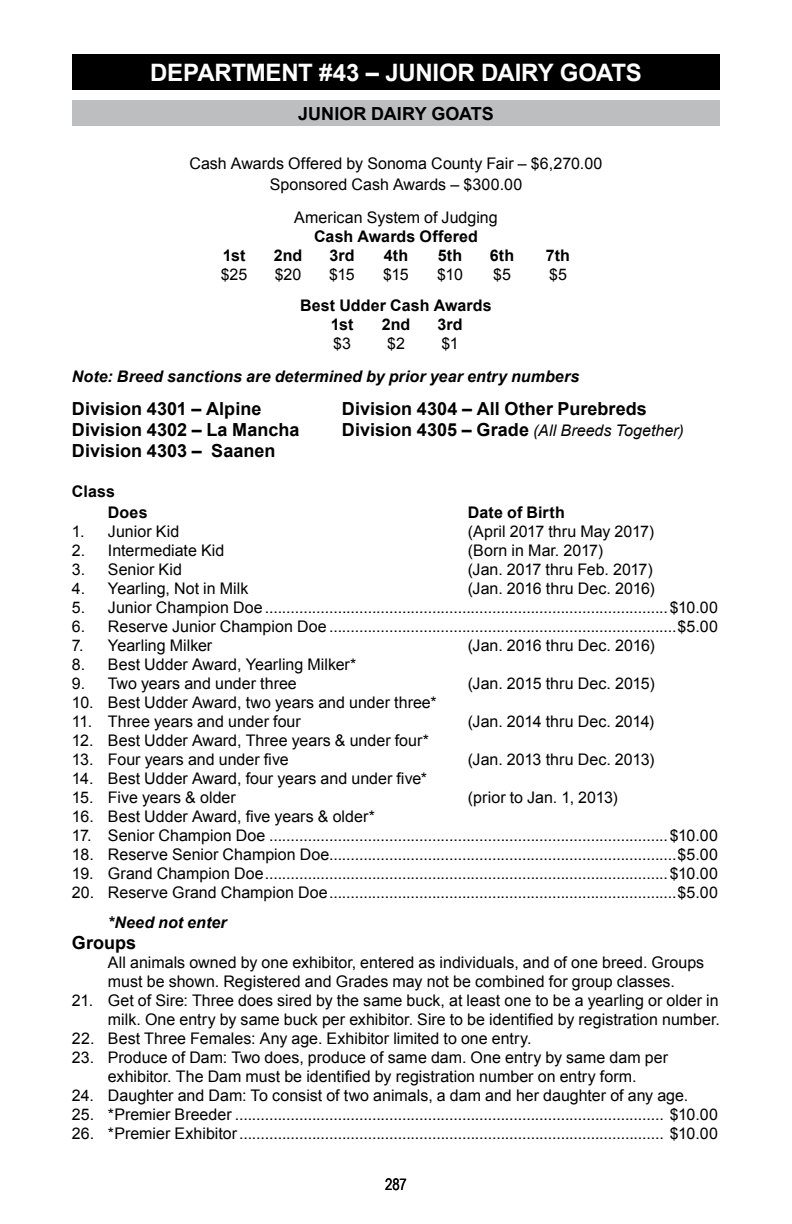
<style>
.page{position:relative;width:792px;height:1224px;background:#fff}
.page>*{position:absolute;margin:0;border:0;box-sizing:border-box;transform-origin:0 0}
.t1{font:700 24px "Arial";letter-spacing:-.015em;color:#fff}
.t2{font:700 18px "Arial";letter-spacing:.005em;color:#000}
.t3{font:16px/19px "Arial";color:#000;text-align:center}
.t4{font:700 16px/19px "Arial";letter-spacing:.01em;color:#000}
.t5{font:italic 700 16px "Arial";letter-spacing:.005em;color:#000}
.t6{font:italic 16px "Arial";color:#000}
.t7{font:16px "Arial Narrow";color:#000}
.s1{font-weight:700;font-style:normal;font-size:18px}
</style>
<div class="page">
<div style="left:72px;top:54px;width:648px;height:36px;background:#000"></div>
<div style="left:72px;top:100px;width:648px;height:26px;background:#bcbec0"></div>
<h1 class="t1" style="left:150px;top:57px;width:493px">DEPARTMENT #43 – JUNIOR DAIRY GOATS</h1>
<p class="t2" style="left:298px;top:101px;width:197px">JUNIOR DAIRY GOATS</p>
<p class="t3" style="left:189px;top:153px;width:415px;line-height:21px">Cash Awards Offered by Sonoma County Fair – $6,270.00<br>Sponsored Cash Awards – $300.00</p>
<p class="t3" style="left:294px;top:208px;width:205px">American System of Judging</p>
<p class="t4" style="left:314px;top:228px;width:165px">Cash Awards Offered</p>
<p class="t4" style="left:223px;top:247px;width:24px">1st</p>
<p class="t4" style="left:274px;top:247px;width:30px">2nd</p>
<p class="t4" style="left:330px;top:247px;width:27px">3rd</p>
<p class="t4" style="left:384px;top:247px;width:26px">4th</p>
<p class="t4" style="left:438px;top:247px;width:26px">5th</p>
<p class="t4" style="left:490px;top:247px;width:26px">6th</p>
<p class="t4" style="left:546px;top:247px;width:26px">7th</p>
<p class="t3" style="left:221px;top:265px;width:28px">$25</p>
<p class="t3" style="left:275px;top:265px;width:28px">$20</p>
<p class="t3" style="left:329px;top:265px;width:27px">$15</p>
<p class="t3" style="left:383px;top:265px;width:27px">$15</p>
<p class="t3" style="left:437px;top:265px;width:27px">$10</p>
<p class="t3" style="left:493px;top:265px;width:19px">$5</p>
<p class="t3" style="left:549px;top:265px;width:19px">$5</p>
<p class="t4" style="left:331px;top:297px;width:163px;text-indent:-30px">Best Udder Cash Awards<br>1st</p>
<p class="t4" style="left:382px;top:315px;width:30px">2nd</p>
<p class="t4" style="left:437px;top:315px;width:27px">3rd</p>
<p class="t3" style="left:333px;top:334px;width:19px">$3</p>
<p class="t3" style="left:387px;top:334px;width:19px">$2</p>
<p class="t3" style="left:441px;top:334px;width:19px">$1</p>
<p class="t5" style="left:72px;top:366px;width:509px">Note: Breed sanctions are determined by prior year entry numbers</p>
<p class="t2" style="left:72px;top:397px;width:191px">Division 4301 – Alpine</p>
<p class="t2" style="left:342px;top:397px;width:306px">Division 4304 – All Other Purebreds</p>
<p class="t2" style="left:72px;top:418px;width:229px">Division 4302 – La Mancha</p>
<p class="t6" style="left:342px;top:420px;width:343px"><span class="s1">Division 4305 – Grade</span> (All Breeds Together)</p>
<p class="t2" style="left:72px;top:439px;width:205px">Division 4303 – Saanen</p>
<p class="t4" style="left:108px;top:482px;width:41px;line-height:21px;text-indent:-36px">Class<br>Does</p>
<p class="t4" style="left:468px;top:504px;width:98px">Date of Birth</p>
<p class="t3" style="left:72px;top:522px;width:109px">1. Junior Kid</p>
<p class="t3" style="left:468px;top:522px;width:188px">(April 2017 thru May 2017)</p>
<p class="t3" style="left:72px;top:541px;width:154px">2. Intermediate Kid</p>
<p class="t3" style="left:468px;top:541px;width:137px">(Born in Mar. 2017)</p>
<p class="t3" style="left:72px;top:560px;width:112px">3. Senior Kid</p>
<p class="t3" style="left:468px;top:560px;width:186px">(Jan. 2017 thru Feb. 2017)</p>
<p class="t3" style="left:72px;top:579px;width:178px">4. Yearling, Not in Milk</p>
<p class="t3" style="left:468px;top:579px;width:188px">(Jan. 2016 thru Dec. 2016)</p>
<p class="t3" style="left:72px;top:598px;width:647px">5. Junior Champion Doe..............................................................................................$10.00</p>
<p class="t3" style="left:72px;top:617px;width:647px">6. Reserve Junior Champion Doe .................................................................................$5.00</p>
<p class="t3" style="left:72px;top:636px;width:142px">7. Yearling Milker</p>
<p class="t3" style="left:468px;top:636px;width:188px">(Jan. 2016 thru Dec. 2016)</p>
<p class="t3" style="left:72px;top:655px;width:286px">8. Best Udder Award, Yearling Milker*</p>
<p class="t3" style="left:72px;top:674px;width:226px">9. Two years and under three</p>
<p class="t3" style="left:468px;top:674px;width:188px">(Jan. 2015 thru Dec. 2015)</p>
<p class="t3" style="left:72px;top:693px;width:366px">10. Best Udder Award, two years and under three*</p>
<p class="t3" style="left:72px;top:712px;width:230px">11. Three years and under four</p>
<p class="t3" style="left:468px;top:712px;width:188px">(Jan. 2014 thru Dec. 2014)</p>
<p class="t3" style="left:72px;top:731px;width:358px">12. Best Udder Award, Three years &amp; under four*</p>
<p class="t3" style="left:72px;top:750px;width:218px">13. Four years and under five</p>
<p class="t3" style="left:468px;top:750px;width:188px">(Jan. 2013 thru Dec. 2013)</p>
<p class="t3" style="left:72px;top:769px;width:357px">14. Best Udder Award, four years and under five*</p>
<p class="t3" style="left:72px;top:788px;width:165px">15. Five years &amp; older</p>
<p class="t3" style="left:468px;top:788px;width:151px">(prior to Jan. 1, 2013)</p>
<p class="t3" style="left:72px;top:807px;width:304px">16. Best Udder Award, five years &amp; older*</p>
<p class="t3" style="left:72px;top:826px;width:647px">17. Senior Champion Doe .............................................................................................$10.00</p>
<p class="t3" style="left:72px;top:845px;width:647px">18. Reserve Senior Champion Doe.................................................................................$5.00</p>
<p class="t3" style="left:72px;top:864px;width:647px">19. Grand Champion Doe..............................................................................................$10.00</p>
<p class="t3" style="left:72px;top:883px;width:647px">20. Reserve Grand Champion Doe.................................................................................$5.00</p>
<p class="t5" style="left:108px;top:912px;width:120px">*Need not enter</p>
<p class="t2" style="left:72px;top:931px;width:66px">Groups</p>
<p class="t3" style="left:108px;top:953px;width:598px;text-align:left">All animals owned by one exhibitor, entered as individuals, and of one breed. Groups must be shown. Registered and Grades may not be combined for group classes.</p>
<p class="t3" style="left:72px;top:991px;width:650px;text-align:right">21. Get of Sire: Three does sired by the same buck, at least one to be a yearling or older in milk. One entry by same buck per exhibitor. Sire to be identified by registration number.</p>
<p class="t3" style="left:72px;top:1029px;width:461px">22. Best Three Females: Any age. Exhibitor limited to one entry.</p>
<p class="t3" style="left:72px;top:1048px;width:598px">23. Produce of Dam: Two does, produce of same dam. One entry by same dam per exhibitor. The Dam must be identified by registration number on entry form.</p>
<p class="t3" style="left:72px;top:1086px;width:618px">24. Daughter and Dam: To consist of two animals, a dam and her daughter of any age.</p>
<p class="t3" style="left:72px;top:1105px;width:647px">25. *Premier Breeder .................................................................................................... $10.00</p>
<p class="t3" style="left:72px;top:1124px;width:647px">26. *Premier Exhibitor................................................................................................... $10.00</p>
<p class="t7" style="left:385px;top:1172px;width:23px">287</p>
</div>
